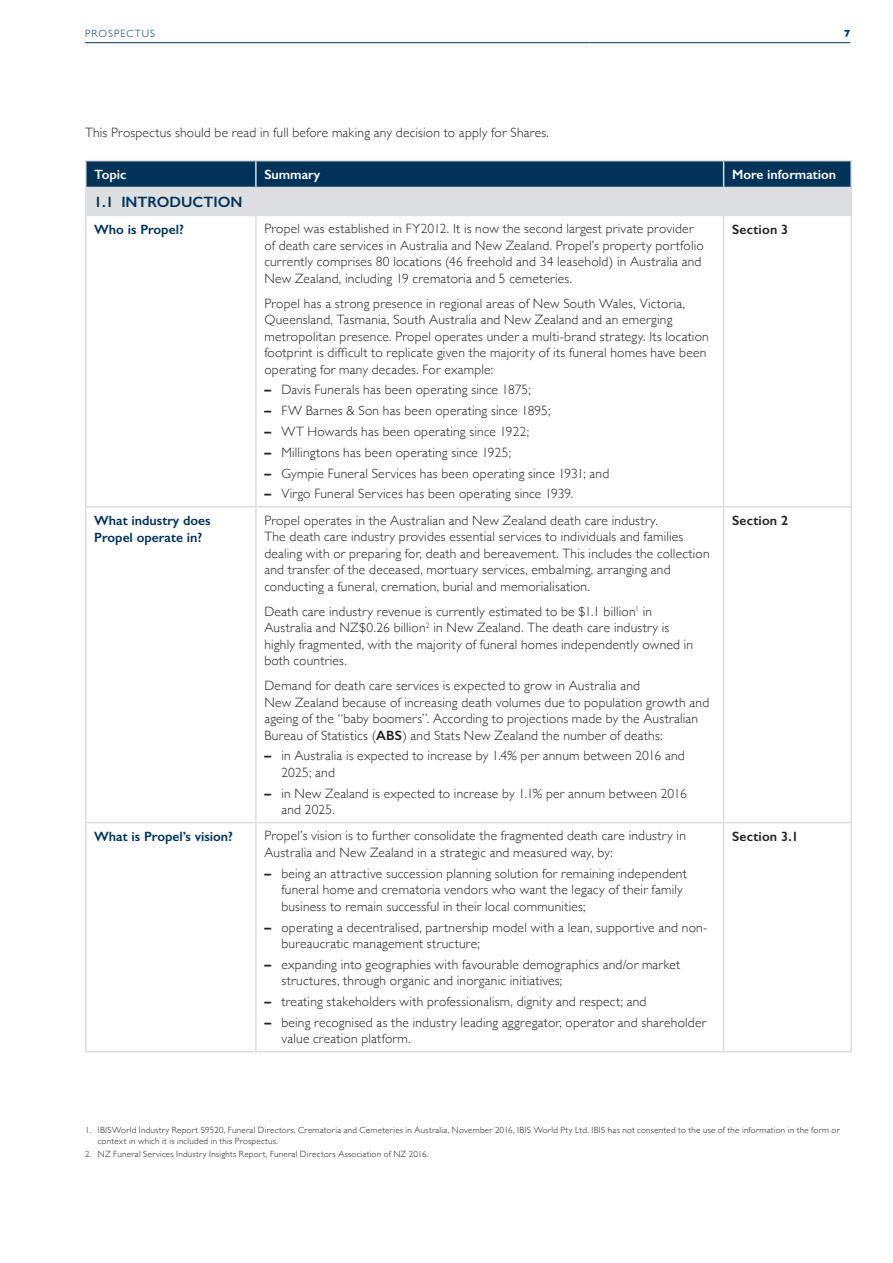
<style>
.page{position:relative;width:893px;height:1263px;background:#fff}
.page>*{position:absolute;margin:0;border:0;box-sizing:border-box;transform-origin:0 0}
.Subheading_1{font:600 15px "Gill Sans";color:#003358}
.Body{font:300 13.5px/16.5px "Gill Sans";letter-spacing:.015em;color:#231f20}
.Body_pre_bullet{font:300 13.5px/16.5px "Gill Sans";letter-spacing:.015em;color:#231f20}
.t1{font:600 13.5px/16.5px "Gill Sans";color:#003358}
.t2{font:600 13.5px "Gill Sans";color:#fff}
.Body-2{font:600 13.5px "Gill Sans";letter-spacing:.015em;color:#231f20}
.t3{font:300 10.5px "Gill Sans";letter-spacing:.1em;color:#003358}
.t4{font:700 10.5px "Gill Sans";color:#003358}
.Footnote{font:300 9px/10.8px "Gill Sans";letter-spacing:.03em;color:#231f20}
.s1{font-weight:700}
.s2{font-weight:600}
</style>
<div class="page">
<hr style="left:0;top:0;width:1px;height:1263px;background:#08588a">
<hr style="left:85px;top:42px;width:504px;height:1px;background:#003358">
<hr style="left:589px;top:42px;width:261px;height:1px;background:#003358">
<div style="left:86px;top:187px;width:765px;height:28px;background:#dddee0"></div>
<hr style="left:85px;top:160px;width:171px;height:1px;background:#dddee0">
<hr style="left:85px;top:161px;width:2px;height:26px;background:#dddee0">
<hr style="left:256px;top:160px;width:468px;height:1px;background:#dddee0">
<hr style="left:724px;top:160px;width:128px;height:1px;background:#dddee0">
<svg style="left:86px;top:161px;width:764px;height:26px;background:#06385c"></svg>
<hr style="left:850px;top:161px;width:2px;height:26px;background:#dddee0">
<hr style="left:85px;top:187px;width:171px;height:1px;background:#dddee0">
<hr style="left:85px;top:188px;width:2px;height:27px;background:#dddee0">
<hr style="left:724px;top:187px;width:128px;height:1px;background:#dddee0">
<hr style="left:850px;top:188px;width:2px;height:27px;background:#dddee0">
<hr style="left:85px;top:215px;width:171px;height:1px;background:#dddee0">
<hr style="left:85px;top:216px;width:2px;height:290px;background:#dddee0">
<hr style="left:256px;top:215px;width:468px;height:1px;background:#dddee0">
<hr style="left:255px;top:216px;width:2px;height:290px;background:#dddee0">
<hr style="left:724px;top:215px;width:128px;height:1px;background:#dddee0">
<hr style="left:723px;top:216px;width:1px;height:290px;background:#dddee0">
<hr style="left:850px;top:216px;width:2px;height:290px;background:#dddee0">
<hr style="left:85px;top:506px;width:171px;height:1px;background:#dddee0">
<hr style="left:85px;top:507px;width:2px;height:315px;background:#dddee0">
<hr style="left:256px;top:506px;width:468px;height:1px;background:#dddee0">
<hr style="left:255px;top:507px;width:2px;height:315px;background:#dddee0">
<hr style="left:724px;top:506px;width:128px;height:1px;background:#dddee0">
<hr style="left:723px;top:507px;width:1px;height:315px;background:#dddee0">
<hr style="left:850px;top:507px;width:2px;height:315px;background:#dddee0">
<hr style="left:85px;top:822px;width:171px;height:1px;background:#dddee0">
<hr style="left:85px;top:823px;width:2px;height:228px;background:#dddee0">
<hr style="left:256px;top:822px;width:468px;height:1px;background:#dddee0">
<hr style="left:255px;top:823px;width:2px;height:228px;background:#dddee0">
<hr style="left:724px;top:822px;width:128px;height:1px;background:#dddee0">
<hr style="left:723px;top:823px;width:1px;height:228px;background:#dddee0">
<hr style="left:850px;top:823px;width:2px;height:228px;background:#dddee0">
<hr style="left:85px;top:1051px;width:171px;height:1px;background:#dddee0">
<hr style="left:256px;top:1051px;width:468px;height:1px;background:#dddee0">
<hr style="left:724px;top:1051px;width:128px;height:1px;background:#dddee0">
<p class="t3" style="left:85px;top:25px;width:72px">PROSPECTUS</p>
<p class="t4" style="left:844px;top:25px;width:8px">7</p>
<p class="Body" style="left:85px;top:124px;width:465px">This Prospectus should be read in full before making any decision to apply for Shares.</p>
<p class="t2" style="left:94px;top:166px;width:34px">Topic</p>
<p class="t2" style="left:264px;top:166px;width:57px">Summary</p>
<p class="t2" style="left:732px;top:166px;width:106px">More information</p>
<p class="Subheading_1" style="left:94px;top:193px;width:150px">1.1 INTRODUCTION</p>
<p class="t1" style="left:94px;top:221px;width:91px">Who is Propel?</p>
<p class="Body" style="left:264px;top:220px;width:441px">Propel was established in FY2012. It is now the second largest private provider of death care services in Australia and New Zealand. Propel’s property portfolio currently comprises 80 locations (46 freehold and 34 leasehold) in Australia and New Zealand, including 19 crematoria and 5 cemeteries.</p>
<p class="Body_pre_bullet" style="left:264px;top:294px;width:446px">Propel has a strong presence in regional areas of New South Wales, Victoria, Queensland, Tasmania, South Australia and New Zealand and an emerging metropolitan presence. Propel operates under a multi-brand strategy. Its location footprint is difficult to replicate given the majority of its funeral homes have been operating for many decades. For example:</p>
<p class="Body" style="left:264px;top:381px;width:268px"><span class="s1">–</span> Davis Funerals has been operating since 1875;</p>
<p class="Body" style="left:264px;top:402px;width:288px"><span class="s1">–</span> FW Barnes &amp; Son has been operating since 1895;</p>
<p class="Body" style="left:264px;top:423px;width:266px"><span class="s1">–</span> WT Howards has been operating since 1922;</p>
<p class="Body" style="left:264px;top:443px;width:248px"><span class="s1">–</span> Millingtons has been operating since 1925;</p>
<p class="Body" style="left:264px;top:464px;width:346px"><span class="s1">–</span> Gympie Funeral Services has been operating since 1931; and</p>
<p class="Body" style="left:264px;top:485px;width:310px"><span class="s1">–</span> Virgo Funeral Services has been operating since 1939.</p>
<p class="Body-2" style="left:732px;top:221px;width:58px">Section 3</p>
<p class="t1" style="left:94px;top:512px;width:118px">What industry does<br>Propel operate in?</p>
<p class="Body" style="left:264px;top:511px;width:447px">Propel operates in the Australian and New Zealand death care industry.<br>The death care industry provides essential services to individuals and families dealing with or preparing for, death and bereavement. This includes the collection and transfer of the deceased, mortuary services, embalming, arranging and conducting a funeral, cremation, burial and memorialisation.</p>
<p class="Body" style="left:264px;top:602px;width:430px">Death care industry revenue is currently estimated to be $1.1 billion<sup>1</sup> in Australia and NZ$0.26 billion<sup>2</sup> in New Zealand. The death care industry is highly fragmented, with the majority of funeral homes independently owned in both countries.</p>
<p class="Body_pre_bullet" style="left:264px;top:677px;width:446px">Demand for death care services is expected to grow in Australia and<br>New Zealand because of increasing death volumes due to population growth and ageing of the “baby boomers”. According to projections made by the Australian Bureau of Statistics (<span class="s2">ABS</span>) and Stats New Zealand the number of deaths:</p>
<p class="Body" style="left:281px;top:747px;width:405px;text-indent:-17px"><span class="s1">–</span> in Australia is expected to increase by 1.4% per annum between 2016 and<br>2025; and</p>
<p class="Body" style="left:281px;top:784px;width:407px;text-indent:-17px"><span class="s1">–</span> in New Zealand is expected to increase by 1.1% per annum between 2016 and 2025.</p>
<p class="t1" style="left:94px;top:828px;width:140px">What is Propel’s vision?</p>
<p class="Body_pre_bullet" style="left:264px;top:827px;width:423px">Propel’s vision is to further consolidate the fragmented death care industry in<br>Australia and New Zealand in a strategic and measured way, by:</p>
<p class="Body" style="left:281px;top:864px;width:407px;text-indent:-17px"><span class="s1">–</span> being an attractive succession planning solution for remaining independent funeral home and crematoria vendors who want the legacy of their family business to remain successful in their local communities;</p>
<p class="Body" style="left:281px;top:918px;width:428px;text-indent:-17px"><span class="s1">–</span> operating a decentralised, partnership model with a lean, supportive and non&shy;bureaucratic management structure;</p>
<p class="Body" style="left:281px;top:955px;width:400px;text-indent:-17px"><span class="s1">–</span> expanding into geographies with favourable demographics and/or market structures, through organic and inorganic initiatives;</p>
<p class="Body" style="left:264px;top:993px;width:384px"><span class="s1">–</span> treating stakeholders with professionalism, dignity and respect; and</p>
<p class="Body" style="left:281px;top:1013px;width:426px;text-indent:-17px"><span class="s1">–</span> being recognised as the industry leading aggregator, operator and shareholder value creation platform.</p>
<p class="Body-2" style="left:732px;top:512px;width:58px">Section 2</p>
<p class="Body-2" style="left:732px;top:828px;width:68px">Section 3.1</p>
<p class="Footnote" style="left:98px;top:1124px;width:743px;text-indent:-13px">1. IBISWorld Industry Report S9520, Funeral Directors, Crematoria and Cemeteries in Australia, November 2016, IBIS World Pty Ltd. IBIS has not consented to the use of the information in the form or context in which it is included in this Prospectus.</p>
<p class="Footnote" style="left:85px;top:1148px;width:345px">2. NZ Funeral Services Industry Insights Report, Funeral Directors Association of NZ 2016.</p>
</div>
